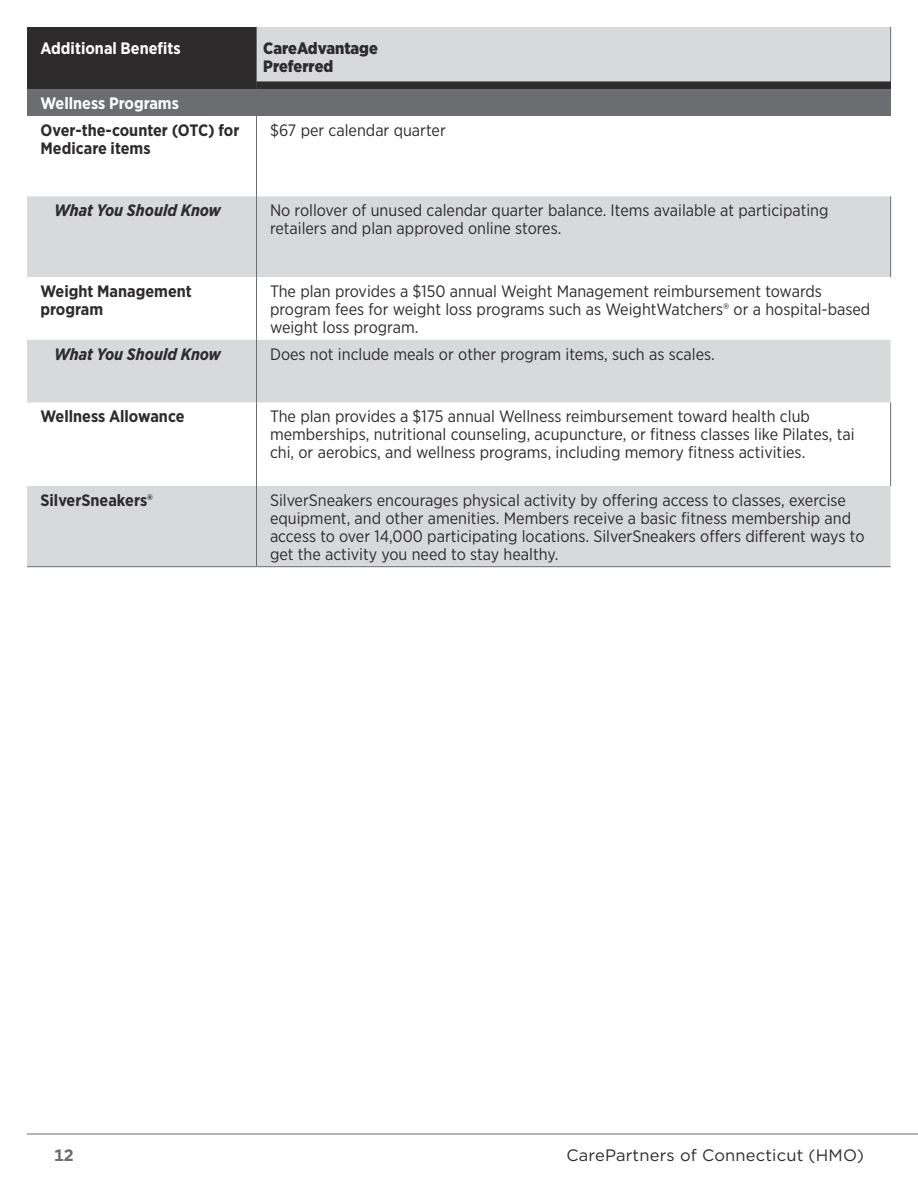
<style>
.page{position:relative;width:918px;height:1188px;background:#fff}
.page>*{position:absolute;margin:0;border:0;box-sizing:border-box;transform-origin:0 0}
.Table_Body{font:16.5px/18px "Gotham Narrow";color:#2e2b2c}
.Table_Row_Header{font:700 16.5px/18px "Gotham Narrow";color:#2e2b2c}
.Table_Row_Header-2{font:italic 700 16.5px "Gotham Narrow";color:#2e2b2c}
.t1{font:16.5px "Gotham";letter-spacing:.01em;color:#2e2b2c}
.Table_Column_Header{font:900 16.5px/18px "Gotham Narrow";color:#2e2b2c}
.Table_Title{font:700 16.5px "Gotham Narrow";color:#fff}
.Table_Section{font:700 16.5px "Gotham Narrow";color:#fff}
.t2{font:700 16.5px "Gotham";color:#6c6d70}
</style>
<div class="page">
<hr style="left:27px;top:1134px;width:891px;height:1px;background:#6c6d70">
<svg style="left:27px;top:27px;width:863px;height:539px"></svg>
<div style="left:27px;top:85px;width:864px;height:31px;background:#6c6d70"></div>
<svg style="left:257px;top:196px;width:634px;height:370px;fill:#d8d9db"></svg>
<hr style="left:890px;top:27px;width:1px;height:54px;background:#6c6d70">
<hr style="left:256px;top:196px;width:1px;height:81px;background:#6c6d70">
<hr style="left:890px;top:196px;width:1px;height:81px;background:#6c6d70">
<hr style="left:256px;top:277px;width:1px;height:63px;background:#6c6d70">
<hr style="left:256px;top:340px;width:1px;height:62px;background:#6c6d70">
<hr style="left:256px;top:486px;width:1px;height:80px;background:#6c6d70">
<hr style="left:27px;top:566px;width:229px;height:1px;background:#6c6d70">
<hr style="left:256px;top:566px;width:635px;height:1px;background:#6c6d70">
<hr style="left:256px;top:27px;width:1px;height:54px;background:#6c6d70">
<div style="left:256px;top:81px;width:635px;height:8px;background:#2e2b2c"></div>
<hr style="left:256px;top:116px;width:1px;height:80px;background:#6c6d70">
<hr style="left:256px;top:402px;width:1px;height:84px;background:#6c6d70">
<hr style="left:890px;top:402px;width:1px;height:84px;background:#6c6d70">
<div style="left:27px;top:81px;width:229px;height:8px;background:#2e2b2c"></div>
<p class="Table_Title" style="left:40px;top:37px;width:142px">Additional Benefits</p>
<p class="Table_Column_Header" style="left:263px;top:39px;width:116px">CareAdvantage<br>Preferred</p>
<p class="Table_Section" style="left:40px;top:92px;width:140px">Wellness Programs</p>
<p class="Table_Row_Header" style="left:40px;top:121px;width:201px">Over-the-counter (OTC) for<br>Medicare items</p>
<p class="Table_Body" style="left:270px;top:120px;width:177px">$67 per calendar quarter</p>
<p class="Table_Row_Header-2" style="left:54px;top:200px;width:169px">What You Should Know</p>
<p class="Table_Body" style="left:270px;top:201px;width:560px">No rollover of unused calendar quarter balance. Items available at participating retailers and plan approved online stores.</p>
<p class="Table_Row_Header" style="left:40px;top:282px;width:153px">Weight Management program</p>
<p class="Table_Body" style="left:270px;top:282px;width:602px">The plan provides a $150 annual Weight Management reimbursement towards program fees for weight loss programs such as WeightWatchers® or a hospital-based weight loss program.</p>
<p class="Table_Row_Header-2" style="left:54px;top:343px;width:169px">What You Should Know</p>
<p class="Table_Body" style="left:270px;top:345px;width:446px">Does not include meals or other program items, such as scales.</p>
<p class="Table_Row_Header" style="left:40px;top:407px;width:146px">Wellness Allowance</p>
<p class="Table_Body" style="left:270px;top:407px;width:586px">The plan provides a $175 annual Wellness reimbursement toward health club memberships, nutritional counseling, acupuncture, or fitness classes like Pilates, tai chi, or aerobics, and wellness programs, including memory fitness activities.</p>
<p class="Table_Row_Header" style="left:40px;top:491px;width:114px">SilverSneakers®</p>
<p class="Table_Body" style="left:270px;top:491px;width:596px">SilverSneakers encourages physical activity by offering access to classes, exercise equipment, and other amenities. Members receive a basic fitness membership and access to over 14,000 participating locations. SilverSneakers offers different ways to get the activity you need to stay healthy.</p>
<p class="t2" style="left:54px;top:1144px;width:21px">12</p>
<p class="t1" style="left:567px;top:1144px;width:299px">CarePartners of Connecticut (HMO)</p>
</div>
